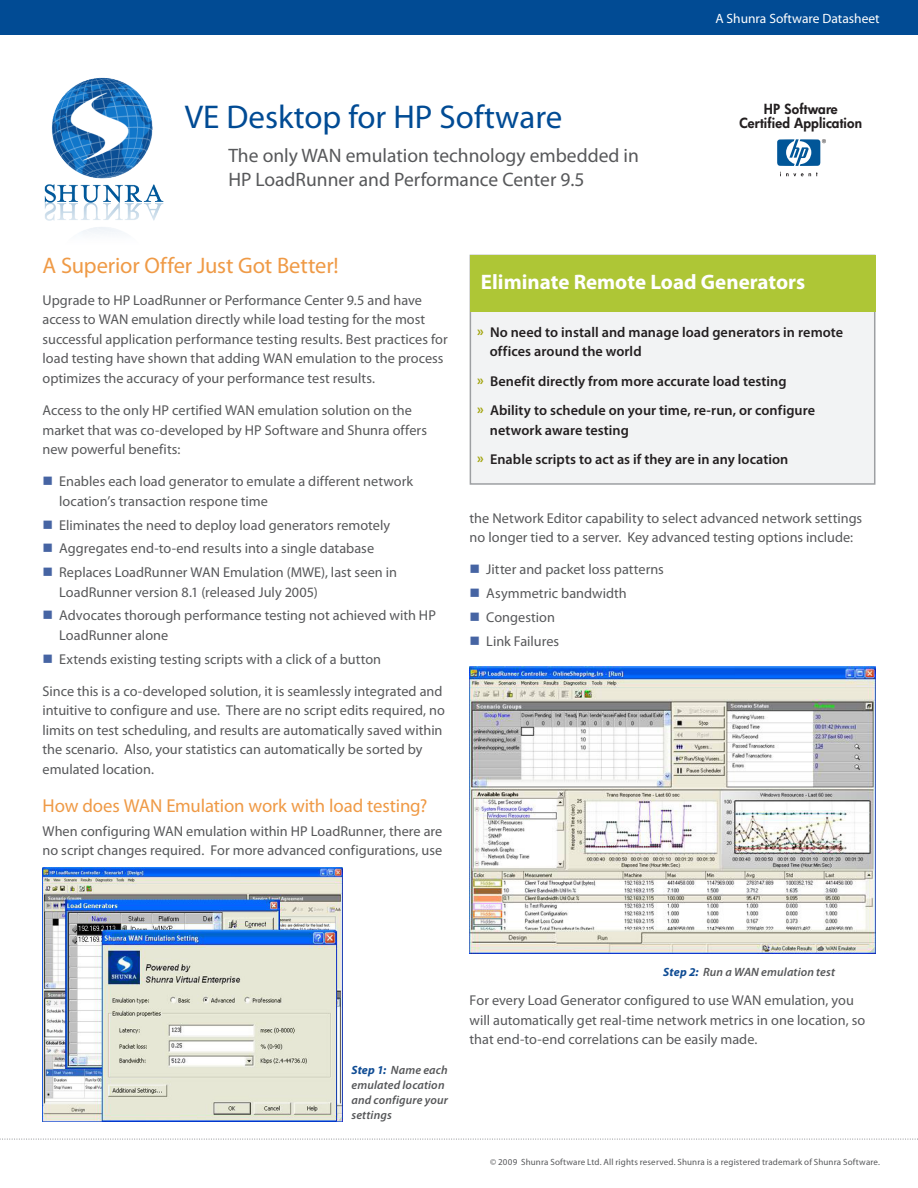
<style>
.page{position:relative;width:918px;height:1188px;background:#fff}
.page>*{position:absolute;margin:0;border:0;box-sizing:border-box;transform-origin:0 0}
.t1{font:33px "Myriad Pro";color:#014b94}
.Body_Copy{font:22.5px "Myriad Pro";letter-spacing:-.005em;color:#ef9a46}
.t2{font:700 21px "Myriad Pro";color:#fff}
.t3{font:19.5px "Myriad Pro";color:#57585a}
.Body_Copy-2{font:18.75px "Myriad Pro";letter-spacing:-.01em;color:#ef9a46}
.Body_Copy-3{font:14.25px/19.5px "Myriad Pro";color:#57585a}
.Body_Copy-4{font:600 14.25px/19.5px "Myriad Pro";letter-spacing:.005em;color:#231f20}
.t4{font:13.5px/14.1px "Futura Hv";letter-spacing:.01em;color:#231f20;text-align:center}
.t5{font:13.5px "Myriad Pro";color:#fff}
.Body_Copy-5{font:italic 600 12px/15px "Myriad Pro";letter-spacing:.01em;color:#57585a}
.Body_Copy-6{font:9px "Myriad Pro";letter-spacing:.015em;color:#57585a}
.s1{color:#4664a3}
.s2{font-weight:700;color:#a3a50e}
.s3{font-weight:700;color:#0f4c94}
</style>
<div class="page">
<div style="left:0;top:0;width:918px;height:34px;background:#014b94"></div>
<svg style="left:0;top:1139px;width:918px;height:1px"></svg>
<img style="left:43px;top:868px;width:300px;height:254px">
<svg style="left:780px;top:172px;width:38px;height:4px"></svg>
<svg style="left:777px;top:139px;width:49px;height:27px"></svg>
<div style="left:470px;top:255px;width:405px;height:230px;background:#f2f3f4;border:2px solid #9d9fa2"></div>
<div style="left:470px;top:255px;width:405px;height:56px;background:#aec636"></div>
<img style="left:470px;top:666px;width:405px;height:288px">
<img style="left:44px;top:77px;width:120px;height:157px">
<p class="t1" style="left:185px;top:96px;width:379px">VE Desktop for HP Software</p>
<p class="t3" style="left:228px;top:144px;width:412px">The only WAN emulation technology embedded in</p>
<p class="t3" style="left:228px;top:167px;width:358px">HP LoadRunner and Performance Center 9.5</p>
<p class="t5" style="left:715px;top:10px;width:166px">A Shunra Software Datasheet</p>
<p class="t4" style="left:740px;top:101px;width:124px">HP Software<br>Certified Application</p>
<p class="Body_Copy" style="left:43px;top:251px;width:298px">A Superior Offer Just Got Better!</p>
<p class="Body_Copy-3" style="left:43px;top:290px;width:407px">Upgrade to HP LoadRunner or Performance Center 9.5 and have access to WAN emulation directly while load testing for the most successful application performance testing results. Best practices for load testing have shown that adding WAN emulation to the process optimizes the accuracy of your performance test results.</p>
<p class="Body_Copy-3" style="left:43px;top:400px;width:386px">Access to the only HP certified WAN emulation solution on the market that was co-developed by HP Software and Shunra offers new powerful benefits:</p>
<p class="Body_Copy-3" style="left:59px;top:472px;width:355px;text-indent:-17px"><span class="s1">■</span> Enables each load generator to emulate a different network location’s transaction respone time</p>
<p class="Body_Copy-3" style="left:43px;top:515px;width:349px"><span class="s1">■</span> Eliminates the need to deploy load generators remotely</p>
<p class="Body_Copy-3" style="left:43px;top:539px;width:333px"><span class="s1">■</span> Aggregates end-to-end results into a single database</p>
<p class="Body_Copy-3" style="left:59px;top:562px;width:339px;text-indent:-17px"><span class="s1">■</span> Replaces LoadRunner WAN Emulation (MWE), last seen in<br>LoadRunner version 8.1 (released July 2005)</p>
<p class="Body_Copy-3" style="left:59px;top:606px;width:378px;text-indent:-17px"><span class="s1">■</span> Advocates thorough performance testing not achieved with HP<br>LoadRunner alone</p>
<p class="Body_Copy-3" style="left:43px;top:649px;width:340px"><span class="s1">■</span> Extends existing testing scripts with a click of a button</p>
<p class="Body_Copy-3" style="left:43px;top:681px;width:404px">Since this is a co-developed solution, it is seamlessly integrated and intuitive to configure and use. There are no script edits required, no limits on test scheduling, and results are automatically saved within the scenario. Also, your statistics can automatically be sorted by emulated location.</p>
<p class="Body_Copy-2" style="left:43px;top:794px;width:386px">How does WAN Emulation work with load testing?</p>
<p class="Body_Copy-3" style="left:43px;top:821px;width:401px">When configuring WAN emulation within HP LoadRunner, there are no script changes required. For more advanced configurations, use</p>
<p class="t2" style="left:481px;top:269px;width:326px">Eliminate Remote Load Generators</p>
<p class="Body_Copy-4" style="left:490px;top:322px;width:355px;text-indent:-13px"><span class="s2">»</span> No need to install and manage load generators in remote offices around the world</p>
<p class="Body_Copy-4" style="left:477px;top:371px;width:311px"><span class="s2">»</span> Benefit directly from more accurate load testing</p>
<p class="Body_Copy-4" style="left:490px;top:400px;width:327px;text-indent:-13px"><span class="s2">»</span> Ability to schedule on your time, re-run, or configure network aware testing</p>
<p class="Body_Copy-4" style="left:477px;top:449px;width:313px"><span class="s2">»</span> Enable scripts to act as if they are in any location</p>
<p class="Body_Copy-3" style="left:470px;top:508px;width:394px">the Network Editor capability to select advanced network settings no longer tied to a server. Key advanced testing options include:</p>
<p class="Body_Copy-3" style="left:470px;top:560px;width:196px"><span class="s1">■</span> Jitter and packet loss patterns</p>
<p class="Body_Copy-3" style="left:470px;top:583px;width:159px"><span class="s1">■</span> Asymmetric bandwidth</p>
<p class="Body_Copy-3" style="left:470px;top:607px;width:87px"><span class="s1">■</span> Congestion</p>
<p class="Body_Copy-3" style="left:470px;top:631px;width:91px"><span class="s1">■</span> Link Failures</p>
<p class="Body_Copy-5" style="left:351px;top:1063px;width:98px"><span class="s3">Step 1:</span> Name each emulated location and configure your settings</p>
<p class="Body_Copy-5" style="left:663px;top:964px;width:173px"><span class="s3">Step 2:</span> Run a WAN emulation test</p>
<p class="Body_Copy-3" style="left:470px;top:990px;width:397px">For every Load Generator configured to use WAN emulation, you will automatically get real-time network metrics in one location, so that end-to-end correlations can be easily made.</p>
<p class="Body_Copy-6" style="left:490px;top:1157px;width:391px">© 2009 Shunra Software Ltd. All rights reserved. Shunra is a registered trademark of Shunra Software.</p>
</div>
